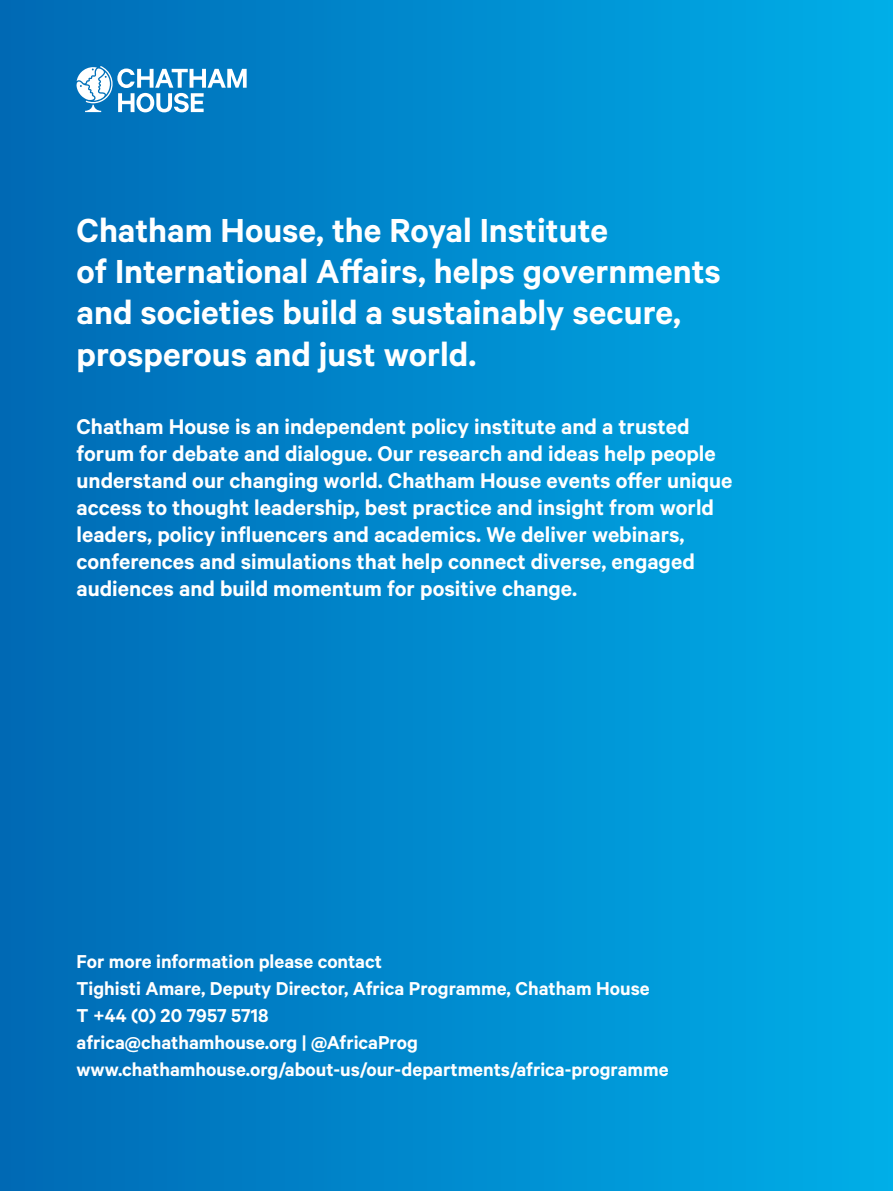
<style>
.page{position:relative;width:893px;height:1191px;background:#fff}
.page>*{position:absolute;margin:0;border:0;box-sizing:border-box;transform-origin:0 0}
.t1{font:600 79.5px/75px "Calibre";letter-spacing:-.01em;color:#fff}
.t2{font:600 37.5px/41.2px "Calibre";color:#fff}
.t3{font:600 24px/27px "Calibre";color:#fff}
.t4{font:600 21px/27px "Calibre";color:#fff}
</style>
<div class="page">
<div style="left:0;top:0;width:893px;height:1191px;background:linear-gradient(to right,#0069b5,#00aee8)"></div>
<svg style="left:77px;top:66px;width:170px;height:46px"></svg>
<h1 class="t1" style="left:106px;top:163px;width:708px">The Africa Programme in 2023</h1>
<h2 class="t2" style="left:77px;top:208px;width:646px">Chatham House, the Royal Institute<br>of International Affairs, helps governments and societies build a sustainably secure, prosperous and just world.</h2>
<p class="t3" style="left:77px;top:412px;width:657px">Chatham House is an independent policy institute and a trusted forum for debate and dialogue. Our research and ideas help people understand our changing world. Chatham House events offer unique access to thought leadership, best practice and insight from world leaders, policy influencers and academics. We deliver webinars, conferences and simulations that help connect diverse, engaged audiences and build momentum for positive change.</p>
<p class="t4" style="left:77px;top:947px;width:593px">For more information please contact<br>Tighisti Amare, Deputy Director, Africa Programme, Chatham House<br>T +44 (0) 20 7957 5718<br>africa@chathamhouse.org | @AfricaProg www.chathamhouse.org/about-us/our-departments/africa-programme</p>
</div>
